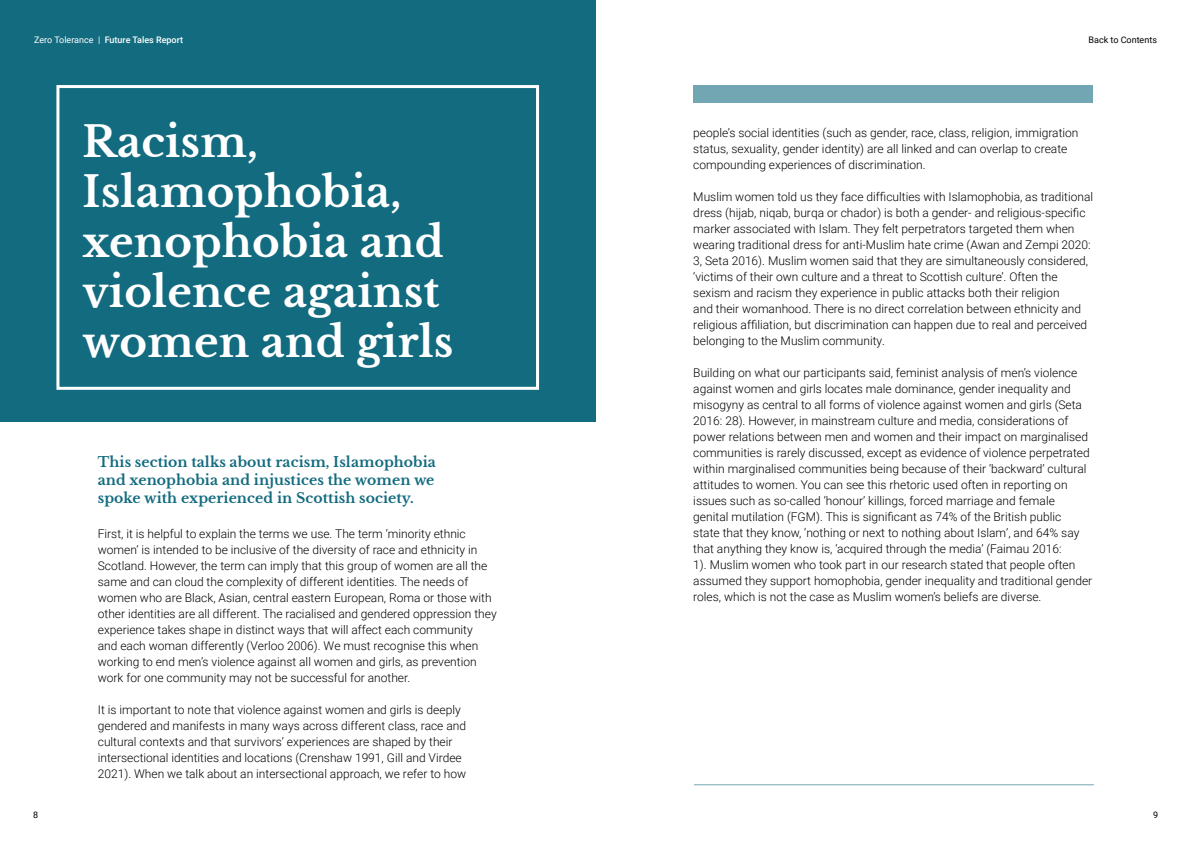
<style>
.page{position:relative;width:1191px;height:842px;background:#fff}
.page>*{position:absolute;margin:0;border:0;box-sizing:border-box;transform-origin:0 0}
.t1{font:700 42px/50px "Libre Baskerville";letter-spacing:.005em;color:#fff}
.t2{font:700 14px/18px "Libre Baskerville";letter-spacing:.005em;color:#136b7f;text-align:justify}
.t3{font:300 12px/16px "Roboto";color:#000}
.t4{font:500 9px "Roboto";color:#fff}
.t5{font:9px "Roboto";color:#000}
.s1{font-weight:400}
</style>
<div class="page">
<div style="left:0;top:0;width:595px;height:421px;background:#136b7f"></div>
<div style="left:693px;top:85px;width:400px;height:17px;background:#72a6b2"></div>
<hr style="left:694px;top:784px;width:399px;height:1px;background:#72a6b2">
<div style="left:56px;top:85px;width:483px;height:305px;border:3px solid #fff"></div>
<p class="t4" style="left:34px;top:34px;width:151px"><span class="s1">Zero Tolerance |</span> Future Tales Report</p>
<h1 class="t1" style="left:83px;top:117px;width:372px">Racism,<br>Islamophobia, xenophobia and violence against women and girls</h1>
<p class="t5" style="left:33px;top:808px;width:7px">8</p>
<p class="t2" style="left:98px;top:453px;width:339px">This section talks about racism, Islamophobia and xenophobia and injustices the women we spoke with experienced in Scottish society.</p>
<p class="t3" style="left:98px;top:526px;width:400px">First, it is helpful to explain the terms we use. The term ‘minority ethnic women’ is intended to be inclusive of the diversity of race and ethnicity in Scotland. However, the term can imply that this group of women are all the same and can cloud the complexity of different identities. The needs of women who are Black, Asian, central eastern European, Roma or those with other identities are all different. The racialised and gendered oppression they experience takes shape in distinct ways that will affect each community<br>and each woman differently (Verloo 2006). We must recognise this when working to end men’s violence against all women and girls, as prevention work for one community may not be successful for another.</p>
<p class="t3" style="left:98px;top:702px;width:370px">It is important to note that violence against women and girls is deeply gendered and manifests in many ways across different class, race and cultural contexts and that survivors’ experiences are shaped by their intersectional identities and locations (Crenshaw 1991, Gill and Virdee 2021). When we talk about an intersectional approach, we refer to how</p>
<p class="t5" style="left:1088px;top:33px;width:70px">Back to Contents</p>
<p class="t3" style="left:693px;top:125px;width:387px">people’s social identities (such as gender, race, class, religion, immigration status, sexuality, gender identity) are all linked and can overlap to create compounding experiences of discrimination.</p>
<p class="t3" style="left:693px;top:189px;width:401px">Muslim women told us they face difficulties with Islamophobia, as traditional dress (hijab, niqab, burqa or chador) is both a gender- and religious-specific marker associated with Islam. They felt perpetrators targeted them when wearing traditional dress for anti-Muslim hate crime (Awan and Zempi 2020:<br>3, Seta 2016). Muslim women said that they are simultaneously considered, ‘victims of their own culture and a threat to Scottish culture’. Often the sexism and racism they experience in public attacks both their religion<br>and their womanhood. There is no direct correlation between ethnicity and religious affiliation, but discrimination can happen due to real and perceived belonging to the Muslim community.</p>
<p class="t3" style="left:693px;top:365px;width:400px">Building on what our participants said, feminist analysis of men’s violence against women and girls locates male dominance, gender inequality and misogyny as central to all forms of violence against women and girls (Seta 2016: 28). However, in mainstream culture and media, considerations of power relations between men and women and their impact on marginalised communities is rarely discussed, except as evidence of violence perpetrated within marginalised communities being because of their ‘backward’ cultural attitudes to women. You can see this rhetoric used often in reporting on issues such as so-called ‘honour’ killings, forced marriage and female genital mutilation (FGM). This is significant as 74% of the British public<br>state that they know, ‘nothing or next to nothing about Islam’, and 64% say that anything they know is, ‘acquired through the media’ (Faimau 2016:<br>1). Muslim women who took part in our research stated that people often assumed they support homophobia, gender inequality and traditional gender roles, which is not the case as Muslim women’s beliefs are diverse.</p>
<p class="t5" style="left:1153px;top:808px;width:7px">9</p>
</div>
